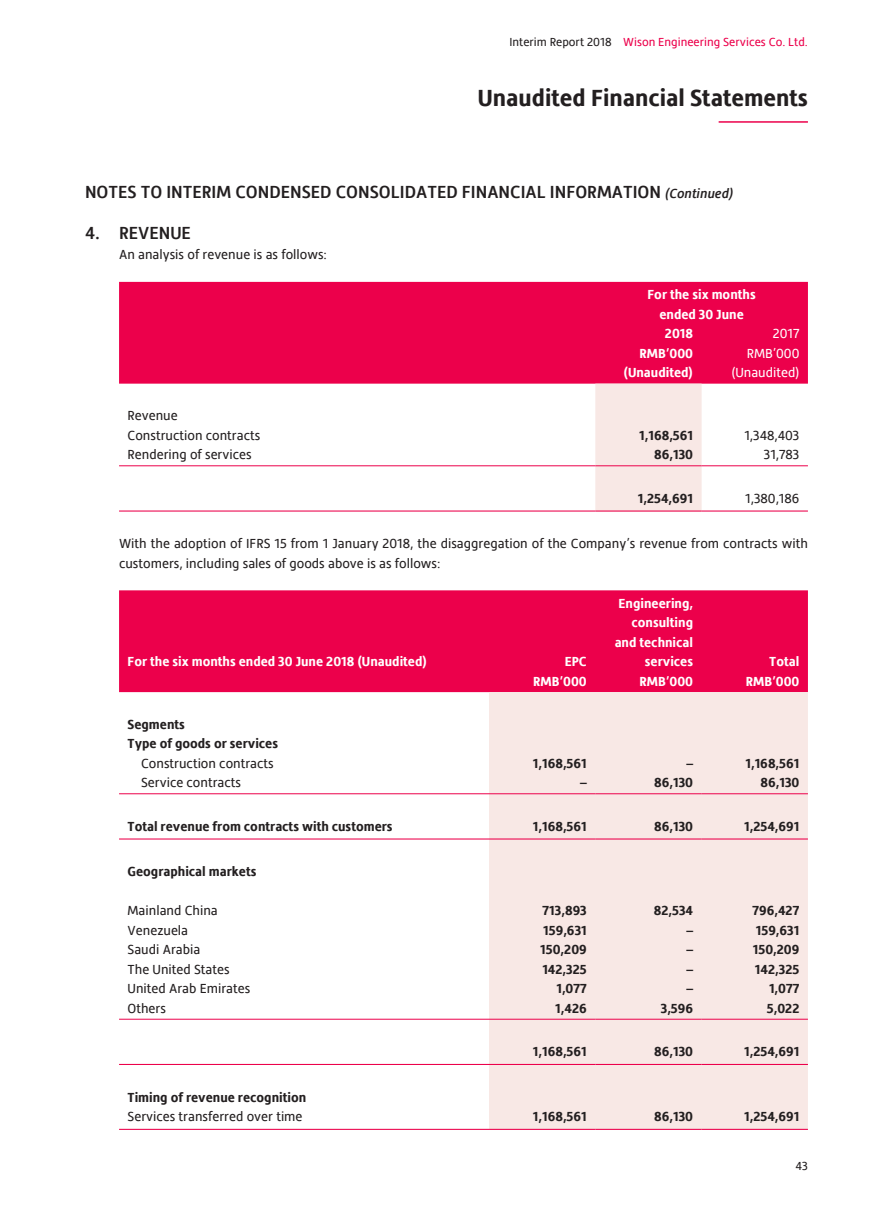
<style>
.page{position:relative;width:893px;height:1212px;background:#fff}
.page>*{position:absolute;margin:0;border:0;box-sizing:border-box;transform-origin:0 0}
.t1{font:700 24px "Hedley New";color:#231f20}
.t2{font:500 18px "Hedley New";color:#231f20}
.t3{font:13.5px/19.5px "Hedley New";color:#231f20}
.t4{font:700 13.5px/19.5px "Hedley New";color:#231f20}
.t5{font:700 13.5px/19.5px "Hedley New";color:#fff;text-align:right}
.t6{font:13.5px "Hedley New";color:#fff}
.t7{font:12px "Hedley New";color:#ec004b}
.t8{font:12px "Hedley New";color:#231f20}
.s1{color:#231f20}
.s2{font-style:italic;font-size:13.5px}
</style>
<div class="page">
<hr style="left:719px;top:121px;width:89px;height:2px;background:#ec004b">
<div style="left:119px;top:282px;width:689px;height:102px;background:#ec004b"></div>
<div style="left:595px;top:384px;width:107px;height:126px;background:#f8e8e5"></div>
<hr style="left:119px;top:465px;width:476px;height:1px;background:#ec004b">
<hr style="left:595px;top:465px;width:107px;height:1px;background:#ec004b">
<hr style="left:702px;top:465px;width:106px;height:1px;background:#ec004b">
<hr style="left:119px;top:510px;width:476px;height:1px;background:#ec004b">
<hr style="left:595px;top:510px;width:107px;height:1px;background:#ec004b">
<hr style="left:702px;top:510px;width:106px;height:1px;background:#ec004b">
<div style="left:119px;top:590px;width:689px;height:102px;background:#ec004b"></div>
<div style="left:489px;top:692px;width:319px;height:437px;background:#f8e8e5"></div>
<hr style="left:119px;top:793px;width:370px;height:1px;background:#ec004b">
<hr style="left:489px;top:793px;width:106px;height:1px;background:#ec004b">
<hr style="left:595px;top:793px;width:107px;height:1px;background:#ec004b">
<hr style="left:702px;top:793px;width:106px;height:1px;background:#ec004b">
<hr style="left:119px;top:838px;width:370px;height:1px;background:#ec004b">
<hr style="left:489px;top:838px;width:106px;height:1px;background:#ec004b">
<hr style="left:595px;top:838px;width:107px;height:1px;background:#ec004b">
<hr style="left:702px;top:838px;width:106px;height:1px;background:#ec004b">
<hr style="left:119px;top:1019px;width:370px;height:1px;background:#ec004b">
<hr style="left:489px;top:1019px;width:106px;height:1px;background:#ec004b">
<hr style="left:595px;top:1019px;width:107px;height:1px;background:#ec004b">
<hr style="left:702px;top:1019px;width:106px;height:1px;background:#ec004b">
<hr style="left:119px;top:1064px;width:370px;height:1px;background:#ec004b">
<hr style="left:489px;top:1064px;width:106px;height:1px;background:#ec004b">
<hr style="left:595px;top:1064px;width:107px;height:1px;background:#ec004b">
<hr style="left:702px;top:1064px;width:106px;height:1px;background:#ec004b">
<hr style="left:119px;top:1129px;width:370px;height:1px;background:#ec004b">
<hr style="left:489px;top:1129px;width:106px;height:1px;background:#ec004b">
<hr style="left:595px;top:1129px;width:107px;height:1px;background:#ec004b">
<hr style="left:702px;top:1129px;width:106px;height:1px;background:#ec004b">
<p class="t7" style="left:509px;top:35px;width:300px"><span class="s1">Interim Report 2018</span> Wison Engineering Services Co. Ltd.</p>
<h1 class="t1" style="left:478px;top:84px;width:331px">Unaudited Financial Statements</h1>
<h2 class="t2" style="left:85px;top:182px;width:650px">NOTES TO INTERIM CONDENSED CONSOLIDATED FINANCIAL INFORMATION <span class="s2">(Continued)</span></h2>
<h2 class="t2" style="left:85px;top:223px;width:107px">4. REVENUE</h2>
<p class="t3" style="left:119px;top:245px;width:209px">An analysis of revenue is as follows:</p>
<p class="t5" style="left:647px;top:285px;width:110px">For the six months</p>
<p class="t5" style="left:659px;top:304px;width:86px">ended 30 June</p>
<p class="t5" style="left:665px;top:324px;width:30px">2018</p>
<p class="t6" style="left:773px;top:326px;width:28px">2017</p>
<p class="t5" style="left:640px;top:343px;width:55px">RMB’000</p>
<p class="t6" style="left:747px;top:345px;width:54px">RMB’000</p>
<p class="t5" style="left:623px;top:363px;width:71px">(Unaudited)</p>
<p class="t6" style="left:731px;top:365px;width:70px">(Unaudited)</p>
<p class="t3" style="left:128px;top:406px;width:134px">Revenue<br>Construction contracts</p>
<p class="t4" style="left:639px;top:425px;width:55px">1,168,561</p>
<p class="t3" style="left:744px;top:425px;width:57px">1,348,403</p>
<p class="t3" style="left:128px;top:445px;width:126px">Rendering of services</p>
<p class="t4" style="left:654px;top:445px;width:40px">86,130</p>
<p class="t3" style="left:764px;top:445px;width:37px">31,783</p>
<p class="t4" style="left:638px;top:488px;width:57px">1,254,691</p>
<p class="t3" style="left:745px;top:488px;width:56px">1,380,186</p>
<p class="t3" style="left:119px;top:533px;width:690px;line-height:20.2px">With the adoption of IFRS 15 from 1 January 2018, the disaggregation of the Company’s revenue from contracts with customers, including sales of goods above is as follows:</p>
<p class="t5" style="left:128px;top:652px;width:301px">For the six months ended 30 June 2018 (Unaudited)</p>
<p class="t5" style="left:565px;top:652px;width:24px">EPC</p>
<p class="t5" style="left:615px;top:593px;width:80px">Engineering, consulting and technical services</p>
<p class="t5" style="left:769px;top:652px;width:32px">Total</p>
<p class="t5" style="left:533px;top:671px;width:55px">RMB’000</p>
<p class="t5" style="left:640px;top:671px;width:55px">RMB’000</p>
<p class="t5" style="left:746px;top:671px;width:55px">RMB’000</p>
<p class="t4" style="left:128px;top:714px;width:152px">Segments<br>Type of goods or services</p>
<p class="t3" style="left:141px;top:753px;width:134px">Construction contracts</p>
<p class="t4" style="left:533px;top:753px;width:55px">1,168,561</p>
<p class="t4" style="left:686px;top:753px;width:8px">–</p>
<p class="t4" style="left:745px;top:753px;width:55px">1,168,561</p>
<p class="t3" style="left:141px;top:773px;width:101px">Service contracts</p>
<p class="t4" style="left:580px;top:773px;width:8px">–</p>
<p class="t4" style="left:654px;top:773px;width:40px">86,130</p>
<p class="t4" style="left:760px;top:773px;width:40px">86,130</p>
<p class="t4" style="left:128px;top:816px;width:267px">Total revenue from contracts with customers</p>
<p class="t4" style="left:533px;top:816px;width:55px">1,168,561</p>
<p class="t4" style="left:654px;top:816px;width:40px">86,130</p>
<p class="t4" style="left:744px;top:816px;width:57px">1,254,691</p>
<p class="t4" style="left:128px;top:862px;width:130px">Geographical markets</p>
<p class="t3" style="left:128px;top:901px;width:92px">Mainland China</p>
<p class="t4" style="left:543px;top:901px;width:46px">713,893</p>
<p class="t4" style="left:654px;top:901px;width:41px">82,534</p>
<p class="t4" style="left:752px;top:901px;width:48px">796,427</p>
<p class="t3" style="left:128px;top:920px;width:62px">Venezuela</p>
<p class="t4" style="left:543px;top:920px;width:45px">159,631</p>
<p class="t4" style="left:686px;top:920px;width:8px">–</p>
<p class="t4" style="left:756px;top:920px;width:45px">159,631</p>
<p class="t3" style="left:128px;top:940px;width:74px">Saudi Arabia</p>
<p class="t4" style="left:540px;top:940px;width:48px">150,209</p>
<p class="t4" style="left:686px;top:940px;width:8px">–</p>
<p class="t4" style="left:753px;top:940px;width:48px">150,209</p>
<p class="t3" style="left:128px;top:959px;width:104px">The United States</p>
<p class="t4" style="left:542px;top:959px;width:46px">142,325</p>
<p class="t4" style="left:686px;top:959px;width:8px">–</p>
<p class="t4" style="left:755px;top:959px;width:46px">142,325</p>
<p class="t3" style="left:128px;top:979px;width:124px">United Arab Emirates</p>
<p class="t4" style="left:556px;top:979px;width:32px">1,077</p>
<p class="t4" style="left:686px;top:979px;width:8px">–</p>
<p class="t4" style="left:769px;top:979px;width:32px">1,077</p>
<p class="t3" style="left:128px;top:998px;width:40px">Others</p>
<p class="t4" style="left:555px;top:998px;width:33px">1,426</p>
<p class="t4" style="left:661px;top:998px;width:34px">3,596</p>
<p class="t4" style="left:767px;top:998px;width:34px">5,022</p>
<p class="t4" style="left:533px;top:1042px;width:55px">1,168,561</p>
<p class="t4" style="left:654px;top:1042px;width:40px">86,130</p>
<p class="t4" style="left:744px;top:1042px;width:57px">1,254,691</p>
<p class="t4" style="left:128px;top:1087px;width:180px">Timing of revenue recognition</p>
<p class="t3" style="left:128px;top:1107px;width:176px">Services transferred over time</p>
<p class="t4" style="left:533px;top:1107px;width:55px">1,168,561</p>
<p class="t4" style="left:654px;top:1107px;width:40px">86,130</p>
<p class="t4" style="left:744px;top:1107px;width:57px">1,254,691</p>
<p class="t8" style="left:796px;top:1159px;width:14px">43</p>
</div>
